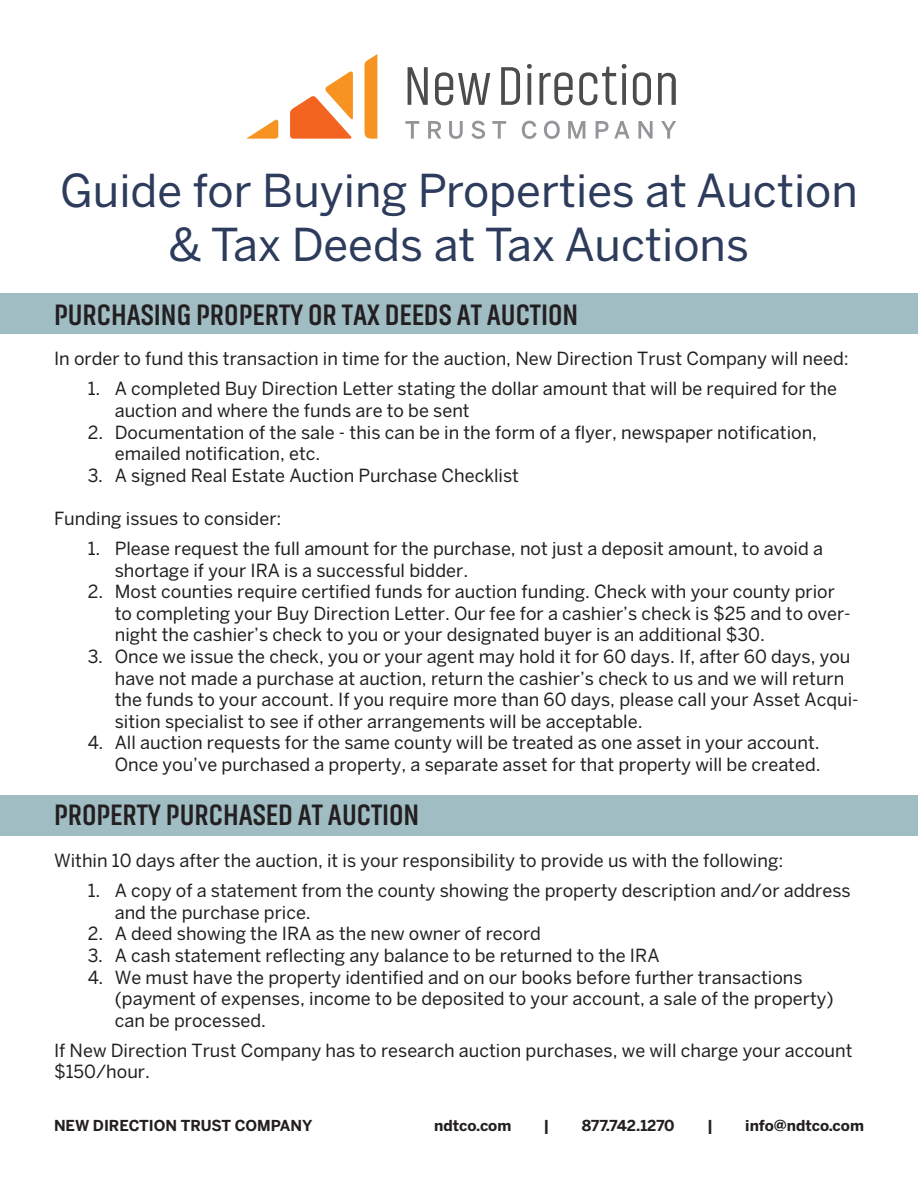
<style>
.page{position:relative;width:918px;height:1188px;background:#fff}
.page>*{position:absolute;margin:0;border:0;box-sizing:border-box;transform-origin:0 0}
.t1{font:45px/54px "Benton Sans";color:#2d3c5c;text-align:center}
.t2{font:700 30px "Akhand";color:#231f20}
.t3{font:18px/21.6px "Benton Sans";color:#231f20}
.t4{font:700 15px "Benton Sans";color:#231f20}
</style>
<div class="page">
<div style="left:1px;top:795px;width:917px;height:40px;background:#a0bdc4"></div>
<div style="left:0;top:293px;width:918px;height:41px;background:#a0bdc4"></div>
<svg style="left:408px;top:67px;width:20px;height:38px"></svg>
<svg style="left:435px;top:72px;width:55px;height:33px"></svg>
<svg style="left:501px;top:67px;width:19px;height:38px"></svg>
<svg style="left:527px;top:64px;width:5px;height:41px"></svg>
<svg style="left:540px;top:72px;width:33px;height:33px"></svg>
<svg style="left:579px;top:64px;width:47px;height:41px"></svg>
<svg style="left:633px;top:72px;width:18px;height:33px"></svg>
<svg style="left:658px;top:73px;width:18px;height:32px"></svg>
<svg style="left:246px;top:119px;width:32px;height:20px"></svg>
<svg style="left:365px;top:54px;width:12px;height:85px"></svg>
<svg style="left:290px;top:71px;width:63px;height:68px"></svg>
<svg style="left:405px;top:121px;width:14px;height:18px"></svg>
<svg style="left:428px;top:121px;width:13px;height:18px"></svg>
<svg style="left:449px;top:121px;width:14px;height:18px"></svg>
<svg style="left:471px;top:121px;width:14px;height:18px"></svg>
<svg style="left:492px;top:121px;width:14px;height:18px"></svg>
<svg style="left:522px;top:121px;width:15px;height:18px"></svg>
<svg style="left:544px;top:121px;width:16px;height:18px"></svg>
<svg style="left:568px;top:121px;width:17px;height:18px"></svg>
<svg style="left:596px;top:121px;width:34px;height:18px"></svg>
<svg style="left:638px;top:121px;width:15px;height:18px"></svg>
<svg style="left:661px;top:121px;width:15px;height:18px"></svg>
<p class="t1" style="left:60px;top:163px;width:799px">Guide for Buying Properties at Auction &amp; Tax Deeds at Tax Auctions</p>
<p class="t2" style="left:54px;top:299px;width:526px">PURCHASING PROPERTY OR TAX DEEDS AT AUCTION</p>
<p class="t3" style="left:54px;top:348px;width:796px">In order to fund this transaction in time for the auction, New Direction Trust Company will need:</p>
<p class="t3" style="left:115px;top:378px;width:724px;text-indent:-27px">1. A completed Buy Direction Letter stating the dollar amount that will be required for the auction and where the funds are to be sent</p>
<p class="t3" style="left:115px;top:421px;width:704px;text-indent:-27px">2. Documentation of the sale - this can be in the form of a flyer, newspaper notification, emailed notification, etc.</p>
<p class="t3" style="left:88px;top:464px;width:433px">3. A signed Real Estate Auction Purchase Checklist</p>
<p class="t3" style="left:54px;top:507px;width:229px">Funding issues to consider:</p>
<p class="t3" style="left:115px;top:537px;width:710px;text-indent:-27px">1. Please request the full amount for the purchase, not just a deposit amount, to avoid a shortage if your IRA is a successful bidder.</p>
<p class="t3" style="left:115px;top:581px;width:737px;text-indent:-27px">2. Most counties require certified funds for auction funding. Check with your county prior to completing your Buy Direction Letter. Our fee for a cashier’s check is $25 and to over&shy;night the cashier’s check to you or your designated buyer is an additional $30.</p>
<p class="t3" style="left:115px;top:645px;width:745px;text-indent:-27px">3. Once we issue the check, you or your agent may hold it for 60 days. If, after 60 days, you have not made a purchase at auction, return the cashier’s check to us and we will return the funds to your account. If you require more than 60 days, please call your Asset Acqui&shy;sition specialist to see if other arrangements will be acceptable.</p>
<p class="t3" style="left:88px;top:732px;width:734px;text-align:right">4. All auction requests for the same county will be treated as one asset in your account.<br>Once you’ve purchased a property, a separate asset for that property will be created.</p>
<p class="t2" style="left:54px;top:799px;width:367px">PROPERTY PURCHASED AT AUCTION</p>
<p class="t3" style="left:54px;top:850px;width:731px">Within 10 days after the auction, it is your responsibility to provide us with the following:</p>
<p class="t3" style="left:115px;top:880px;width:738px;text-indent:-27px">1. A copy of a statement from the county showing the property description and/or address and the purchase price.</p>
<p class="t3" style="left:88px;top:923px;width:455px">2. A deed showing the IRA as the new owner of record</p>
<p class="t3" style="left:88px;top:944px;width:573px">3. A cash statement reflecting any balance to be returned to the IRA</p>
<p class="t3" style="left:115px;top:966px;width:720px;text-indent:-27px">4. We must have the property identified and on our books before further transactions (payment of expenses, income to be deposited to your account, a sale of the property) can be processed.</p>
<p class="t3" style="left:54px;top:1039px;width:800px">If New Direction Trust Company has to research auction purchases, we will charge your account $150/hour.</p>
<p class="t4" style="left:54px;top:1116px;width:260px">NEW DIRECTION TRUST COMPANY</p>
<p class="t4" style="left:434px;top:1116px;width:79px">ndtco.com</p>
<p class="t4" style="left:544px;top:1116px;width:7px">|</p>
<p class="t4" style="left:582px;top:1116px;width:94px">877.742.1270</p>
<p class="t4" style="left:707px;top:1116px;width:7px">|</p>
<p class="t4" style="left:745px;top:1116px;width:120px">info@ndtco.com</p>
</div>
